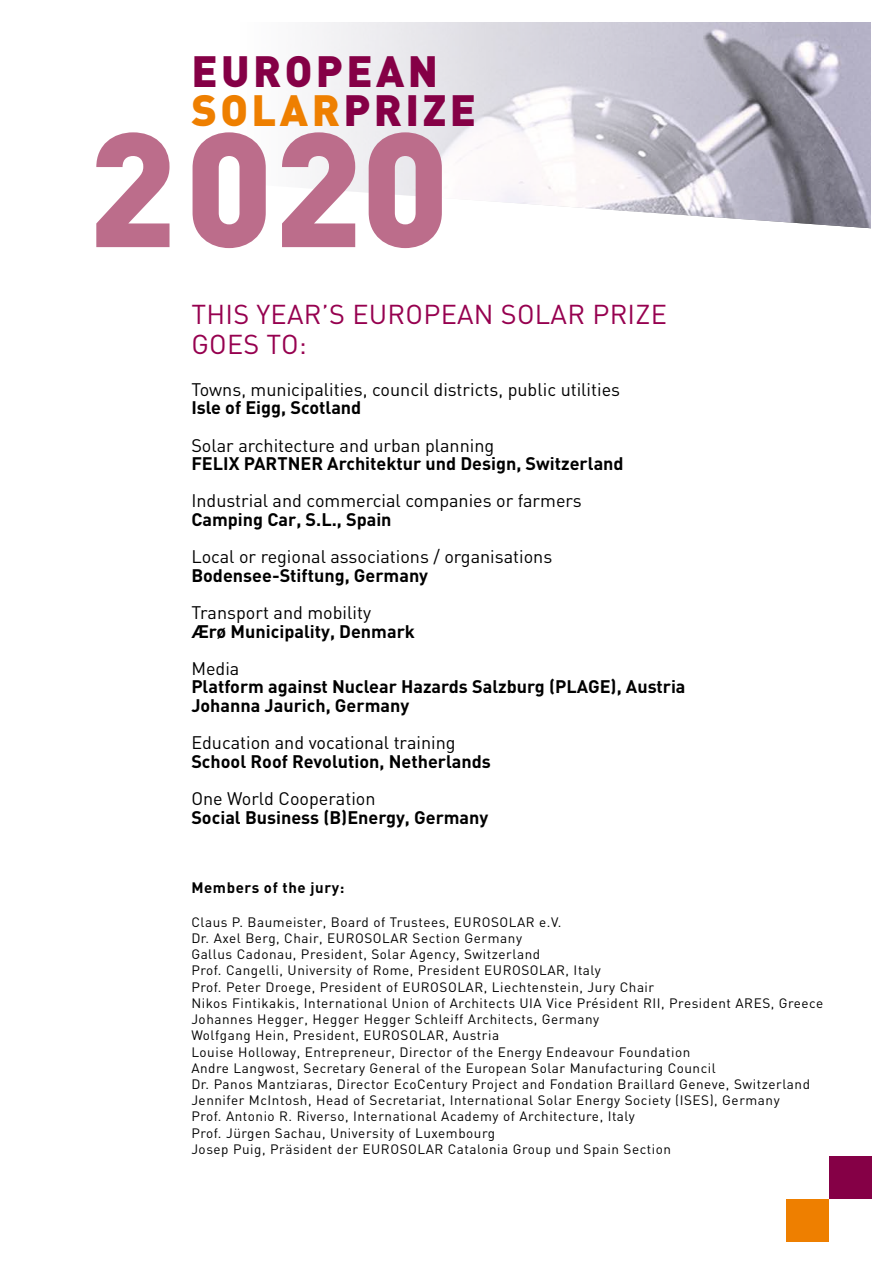
<style>
.page{position:relative;width:893px;height:1263px;background:#fff}
.page>*{position:absolute;margin:0;border:0;box-sizing:border-box;transform-origin:0 0}
.t1{font:900 159.75px "DIN";color:#bc6d8b}
.t2{font:900 43.2px/38.5px "DIN";letter-spacing:.08em;color:#850046}
.t3{font:27px/30px "DIN";letter-spacing:.01em;color:#96004f}
.t4{font:700 18px/18.6px "DIN";color:#000}
.t5{font:18px "DIN";color:#000}
.t6{font:700 15px "DIN";letter-spacing:.04em;color:#000}
.t7{font:13.5px/16.2px "DIN";letter-spacing:.04em;color:#000}
.s1{color:#ee7f00}
</style>
<div class="page">
<img style="left:312px;top:22px;width:559px;height:207px">
<div style="left:787px;top:1199px;width:42px;height:43px;background:#ee7f00"></div>
<div style="left:829px;top:1157px;width:43px;height:42px;background:#850046"></div>
<h2 class="t2" style="left:191px;top:50px;width:93px">EUROPEA</h2>
<h2 class="t2" style="left:191px;top:50px;width:286px;text-indent:217px">N<br><span class="s1">SOLAR</span>PRIZE</h2>
<h1 class="t1" style="left:88px;top:82px;width:363px">2020</h1>
<h3 class="t3" style="left:191px;top:298px;width:477px">This Year’s European So lar Prize goes to:</h3>
<h3 class="t5" style="left:191px;top:378px;width:430px">Towns, municipalities, council districts, public utilities</h3>
<h3 class="t4" style="left:191px;top:398px;width:172px">Isle of Eigg, Scotland</h3>
<h3 class="t5" style="left:191px;top:434px;width:304px">Solar architecture and urban planning</h3>
<h3 class="t4" style="left:191px;top:454px;width:434px">FELIX PARTNER Architektur und Design, Switzerland</h3>
<h3 class="t5" style="left:191px;top:490px;width:392px">I ndustrial and commercial companies or farmers</h3>
<h3 class="t4" style="left:191px;top:509px;width:202px">Camping Car, S.L., Spain</h3>
<h3 class="t5" style="left:191px;top:545px;width:362px">Local or regional associations / organisations</h3>
<h3 class="t4" style="left:191px;top:565px;width:238px">Bodensee-Stiftung, Germany</h3>
<h3 class="t5" style="left:191px;top:601px;width:181px">Transport and mobility</h3>
<h3 class="t4" style="left:191px;top:621px;width:225px">Ærø Municipality, Denmark</h3>
<h3 class="t5" style="left:191px;top:657px;width:50px">Media</h3>
<h3 class="t4" style="left:191px;top:677px;width:496px">Platform against Nuclear Hazards Salzburg (PLAGE), Austria<br>Johanna Jaurich, Germany</h3>
<h3 class="t5" style="left:191px;top:731px;width:266px">Education and vocational training</h3>
<h3 class="t4" style="left:191px;top:751px;width:301px">School Roof Revolution, Netherlands</h3>
<h3 class="t5" style="left:191px;top:787px;width:186px">One World Cooperation</h3>
<h3 class="t4" style="left:191px;top:807px;width:299px">Social Business (B)Energy, Germany</h3>
<p class="t6" style="left:191px;top:877px;width:155px">Members of the jury:</p>
<p class="t7" style="left:191px;top:914px;width:272px">Claus P. Baumeister, Board of Trustees, EUR</p>
<p class="t7" style="left:482px;top:914px;width:37px">OSOLAR</p>
<p class="t7" style="left:539px;top:914px;width:24px">e.V.</p>
<p class="t7" style="left:191px;top:930px;width:146px">Dr. Axel Berg, Chair, EUR</p>
<p class="t7" style="left:355px;top:930px;width:37px">OSOLAR</p>
<p class="t7" style="left:191px;top:930px;width:350px;text-indent:221px">Section Germany<br>Gallus Cadonau, President, Solar Agency, Switzerland<br>Prof. Cangelli, U niversity of Rome, President EUR</p>
<p class="t7" style="left:512px;top:962px;width:37px">OSOLAR</p>
<p class="t7" style="left:566px;top:962px;width:37px">, Italy</p>
<p class="t7" style="left:191px;top:978px;width:221px">Prof. Peter D roege, President of EUR</p>
<p class="t7" style="left:430px;top:978px;width:37px">OSOLAR</p>
<p class="t7" style="left:191px;top:978px;width:464px;text-indent:292px">, Liechtenstein, Jury Chair<br>N ikos Fintikakis, I nternational U nion of Architects UIA</p>
<p class="t7" style="left:546px;top:995px;width:199px">Vice Président RII , President ARES</p>
<p class="t7" style="left:771px;top:995px;width:54px">, Greece</p>
<p class="t7" style="left:191px;top:1011px;width:409px">Johannes Hegger, Hegger Hegger Schleiff Architects, Germany<br>Wolfgang Hein, President, EUR</p>
<p class="t7" style="left:391px;top:1027px;width:37px">OSOLAR</p>
<p class="t7" style="left:191px;top:1027px;width:620px;text-indent:253px">, Austria<br>Louise Holloway, Entrepreneur, Director of the Energy Endeavour Foundation<br>Andre Langwost, Secretary General of the European Solar Manufacturing Council<br>Dr. Panos Mantziaras, Director EcoCentury Project and Fondation B raillard Geneve, Switzerland Jennifer McI ntosh, Head of Secretariat, I nternational Solar Energy Society (ISES</p>
<p class="t7" style="left:710px;top:1092px;width:72px">), Germany</p>
<p class="t7" style="left:191px;top:1108px;width:445px">Prof. Antonio R. Riverso, I nternational Academy of Architecture, Italy<br>Prof. Jürgen Sachau, U niversity of Luxembourg<br>Josep Puig, Präsident der EUR</p>
<p class="t7" style="left:390px;top:1140px;width:37px">OSOLAR</p>
<p class="t7" style="left:448px;top:1140px;width:225px">Catalonia Group und Spain Section</p>
</div>
